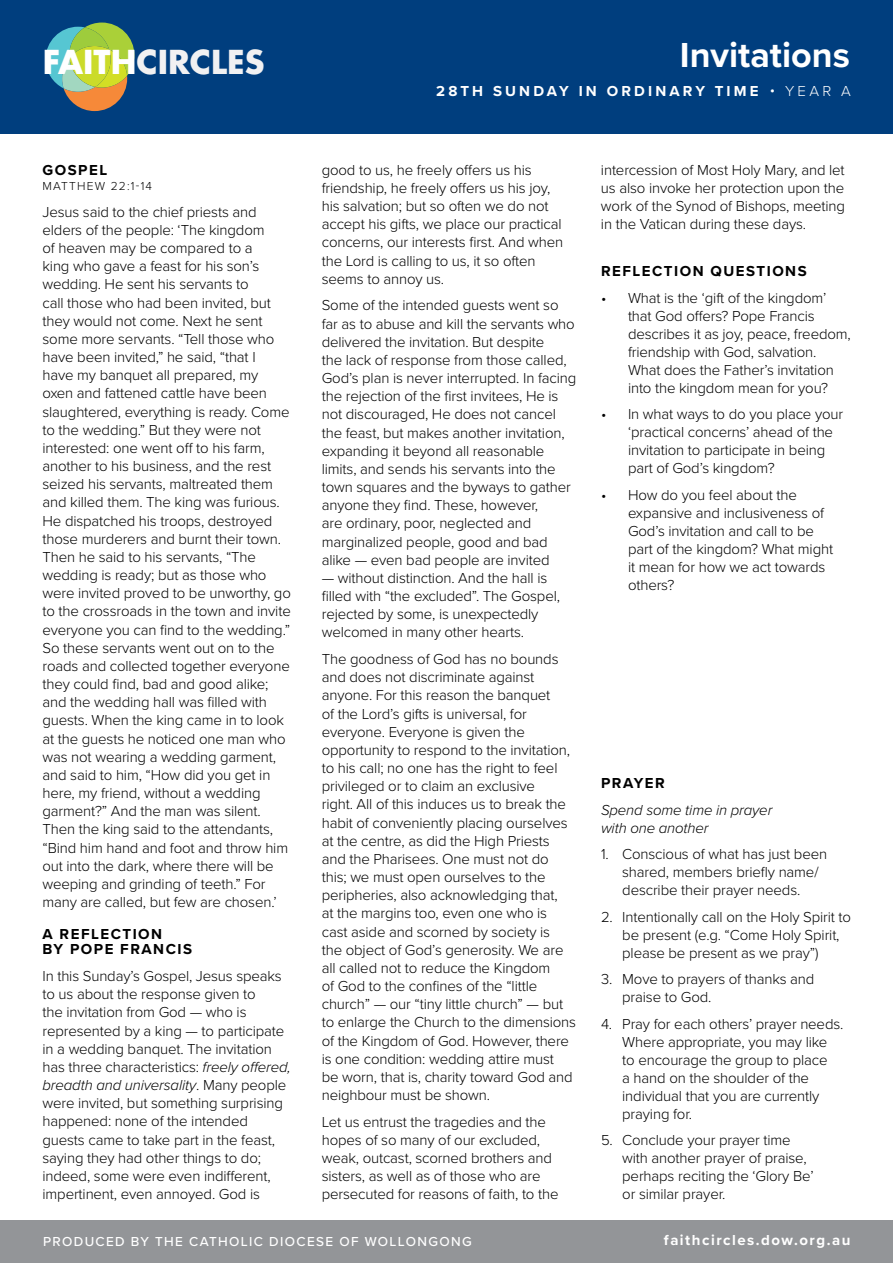
<style>
.page{position:relative;width:893px;height:1263px;background:#fff}
.page>*{position:absolute;margin:0;border:0;box-sizing:border-box;transform-origin:0 0}
.t1{font:700 36px "Proxima Nova";color:#fff}
.t2{font:700 32.1px "Futura Std";color:#f1f1f2}
.t3{font:300 15px/18.1px "Proxima Nova";letter-spacing:-.01em;color:#000}
.t4{font:700 15px/15.1px "Proxima Nova";letter-spacing:.1em;color:#000}
.t5{font:italic 300 15px/18px "Proxima Nova";letter-spacing:-.01em;color:#000}
.t6{font:700 15px "Proxima Nova";letter-spacing:.21em;color:#fff}
.t7{font:700 15px "Proxima Nova";letter-spacing:.1em;color:#fff}
.t8{font:300 15px "Proxima Nova";color:#fff}
.t9{font:500 13.5px "Proxima Nova";letter-spacing:.1em;color:#fff}
.t10{font:300 12px "Proxima Nova";letter-spacing:.1em;color:#000}
.s1{color:#fff}
.s2{font-style:italic}
</style>
<div class="page">
<div style="left:0;top:0;width:893px;height:134px;background:#003e7e"></div>
<div style="left:0;top:1220px;width:893px;height:43px;background:#939598"></div>
<svg style="left:46px;top:23px;width:88px;height:88px"></svg>
<h2 class="t2" style="left:43px;top:41px;width:223px"><span class="s1">FAITH</span>CIRCLES</h2>
<p class="t4" style="left:43px;top:162px;width:66px">GOSPEL</p>
<p class="t10" style="left:43px;top:177px;width:111px">MATTHEW 22:1-14</p>
<p class="t3" style="left:43px;top:202px;width:250px">Jesus said to the chief priests and elders of the people: ‘The kingdom<br>of heaven may be compared to a<br>king who gave a feast for his son’s wedding. He sent his servants to<br>call those who had been invited, but they would not come. Next he sent some more servants. “Tell those who have been invited,” he said, “that I<br>have my banquet all prepared, my oxen and fattened cattle have been slaughtered, everything is ready. Come to the wedding.” But they were not interested: one went off to his farm, another to his business, and the rest seized his servants, maltreated them and killed them. The king was furious.<br>He dispatched his troops, destroyed those murderers and burnt their town.<br>Then he said to his servants, “The wedding is ready; but as those who were invited proved to be unworthy, go to the crossroads in the town and invite everyone you can find to the wedding.” So these servants went out on to the roads and collected together everyone they could find, bad and good alike; and the wedding hall was filled with guests. When the king came in to look at the guests he noticed one man who was not wearing a wedding garment, and said to him, “How did you get in here, my friend, without a wedding garment?” And the man was silent.<br>Then the king said to the attendants, “Bind him hand and foot and throw him out into the dark, where there will be weeping and grinding of teeth.” For many are called, but few are chosen.’</p>
<p class="t4" style="left:43px;top:926px;width:151px">A REFLECTION<br>BY POPE FRANCIS</p>
<p class="t3" style="left:43px;top:966px;width:250px">In this Sunday’s Gospel, Jesus speaks to us about the response given to<br>the invitation from God — who is represented by a king — to participate in a wedding banquet. The invitation has three characteristics: <span class="s2">freely offered, breadth and universality</span>. Many people were invited, but something surprising happened: none of the intended guests came to take part in the feast, saying they had other things to do; indeed, some were even indifferent, impertinent, even annoyed. God is</p>
<h1 class="t1" style="left:680px;top:28px;width:171px">Invitations</h1>
<p class="t6" style="left:436px;top:80px;width:324px">28TH SUNDAY IN ORDINARY TIME</p>
<p class="t8" style="left:770px;top:80px;width:83px">• YEAR A</p>
<p class="t3" style="left:322px;top:160px;width:243px">good to us, he freely offers us his friendship, he freely offers us his joy, his salvation; but so often we do not accept his gifts, we place our practical concerns, our interests first. And when the Lord is calling to us, it so often seems to annoy us.</p>
<p class="t3" style="left:322px;top:295px;width:256px">Some of the intended guests went so far as to abuse and kill the servants who delivered the invitation. But despite<br>the lack of response from those called, God’s plan is never interrupted. In facing the rejection of the first invitees, He is not discouraged, He does not cancel the feast, but makes another invitation, expanding it beyond all reasonable limits, and sends his servants into the town squares and the byways to gather anyone they find. These, however,<br>are ordinary, poor, neglected and marginalized people, good and bad alike — even bad people are invited</p>
<p class="t3" style="left:322px;top:568px;width:240px">— without distinction. And the hall is filled with “the excluded”. The Gospel, rejected by some, is unexpectedly welcomed in many other hearts.</p>
<p class="t3" style="left:322px;top:649px;width:256px">The goodness of God has no bounds and does not discriminate against anyone. For this reason the banquet<br>of the Lord’s gifts is universal, for everyone. Everyone is given the opportunity to respond to the invitation, to his call; no one has the right to feel privileged or to claim an exclusive<br>right. All of this induces us to break the habit of conveniently placing ourselves at the centre, as did the High Priests and the Pharisees. One must not do this; we must open ourselves to the peripheries, also acknowledging that,<br>at the margins too, even one who is cast aside and scorned by society is<br>the object of God’s generosity. We are all called not to reduce the Kingdom<br>of God to the confines of the “little church” — our “tiny little church” — but to enlarge the Church to the dimensions of the Kingdom of God. However, there is one condition: wedding attire must<br>be worn, that is, charity toward God and neighbour must be shown.</p>
<p class="t3" style="left:322px;top:1112px;width:238px">Let us entrust the tragedies and the hopes of so many of our excluded, weak, outcast, scorned brothers and sisters, as well as of those who are persecuted for reasons of faith, to the</p>
<p class="t3" style="left:601px;top:160px;width:246px;text-align:justify">intercession of Most Holy Mary, and let us also invoke her protection upon the work of the Synod of Bishops, meeting in the Vatican during these days.</p>
<p class="t4" style="left:601px;top:264px;width:207px">REFLECTION QUESTIONS</p>
<p class="t3" style="left:628px;top:288px;width:224px;text-indent:-27px">• What is the ‘gift of the kingdom’ that God offers? Pope Francis describes it as joy, peace, freedom, friendship with God, salvation.<br>What does the Father’s invitation into the kingdom mean for you?</p>
<p class="t3" style="left:628px;top:405px;width:217px;text-indent:-27px">• In what ways to do you place your ‘practical concerns’ ahead of the invitation to participate in being part of God’s kingdom?</p>
<p class="t3" style="left:628px;top:485px;width:207px;text-indent:-27px">• How do you feel about the expansive and inclusiveness of<br>God’s invitation and call to be part of the kingdom? What might it mean for how we act towards others?</p>
<p class="t4" style="left:601px;top:775px;width:65px">PRAYER</p>
<p class="t5" style="left:601px;top:800px;width:173px">Spend some time in prayer with one another</p>
<p class="t3" style="left:622px;top:844px;width:206px;text-indent:-21px">1. Conscious of what has just been shared, members briefly name/ describe their prayer needs.</p>
<p class="t3" style="left:622px;top:907px;width:230px;text-indent:-21px">2. Intentionally call on the Holy Spirit to be present (e.g. “Come Holy Spirit, please be present as we pray”)</p>
<p class="t3" style="left:622px;top:969px;width:194px;text-indent:-21px">3. Move to prayers of thanks and praise to God.</p>
<p class="t3" style="left:622px;top:1014px;width:223px;text-indent:-21px">4. Pray for each others’ prayer needs.<br>Where appropriate, you may like to encourage the group to place<br>a hand on the shoulder of the individual that you are currently praying for.</p>
<p class="t3" style="left:622px;top:1130px;width:193px;text-indent:-21px">5. Conclude your prayer time with another prayer of praise, perhaps reciting the ‘Glory Be’ or similar prayer.</p>
<p class="t9" style="left:43px;top:1232px;width:430px">PRODUCED BY THE CATHOLIC DIOCESE OF WOLLONGONG</p>
<p class="t7" style="left:664px;top:1228px;width:188px">faithcircles.dow.org.au</p>
</div>
